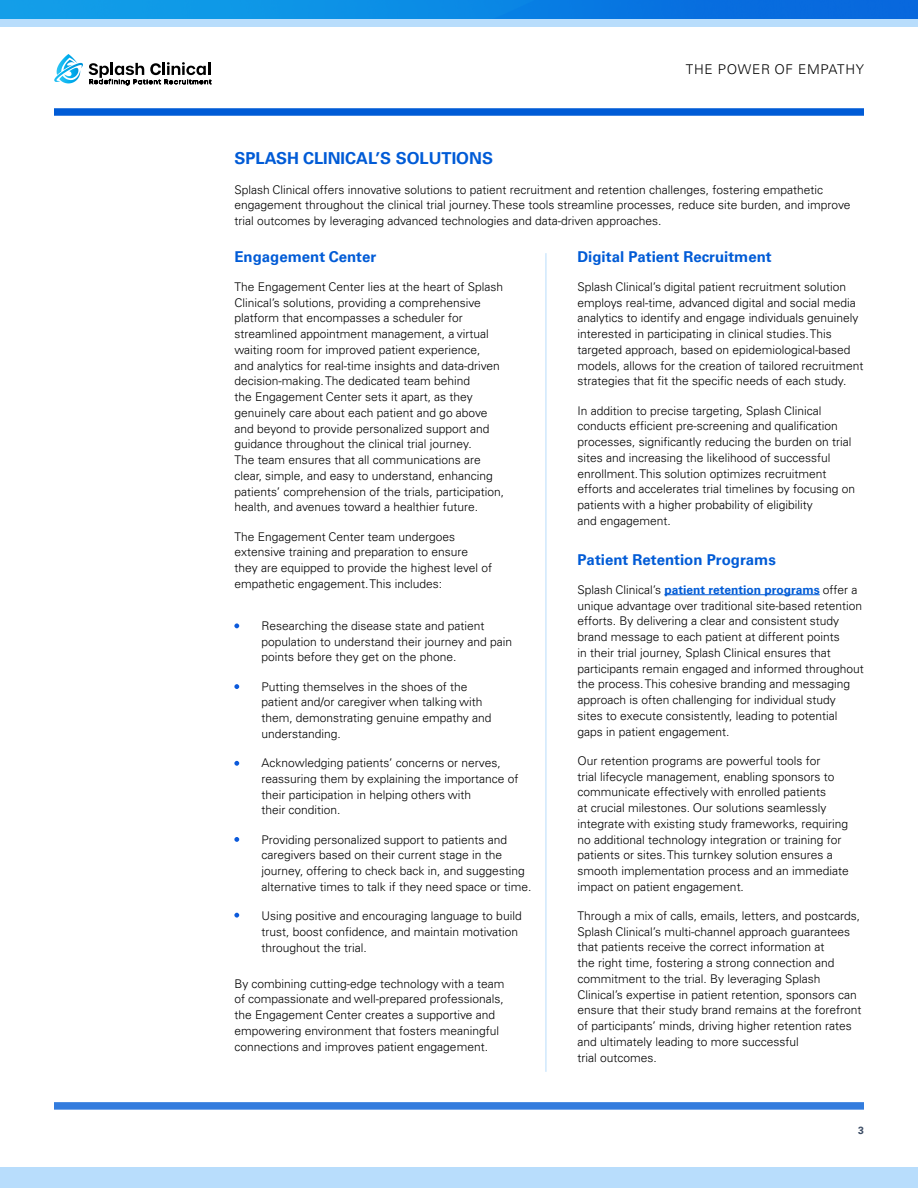
<style>
.page{position:relative;width:918px;height:1188px;background:#fff}
.page>*{position:absolute;margin:0;border:0;box-sizing:border-box;transform-origin:0 0}
.t1{font:700 16.5px "Univers";color:#005bd6}
.t2{font:700 15px "Univers";color:#005bd6}
.t3{font:300 13.5px "Univers";letter-spacing:.05em;color:#000}
.t4{font:300 12px/15.8px "Univers";color:#000}
.t5{font:700 10.5px "Univers";color:#3b4b64}
.s1{font-weight:700;color:#005bd6}
</style>
<div class="page">
<div style="left:0;top:0;width:918px;height:27px;background:#b8ddfc"></div>
<img style="left:0;top:0;width:918px;height:19px">
<div style="left:54px;top:108px;width:810px;height:8px;background:#005bd6"></div>
<svg style="left:54px;top:54px;width:29px;height:29px"></svg>
<svg style="left:89px;top:62px;width:122px;height:23px"></svg>
<div style="left:0;top:1167px;width:918px;height:21px;background:#b8ddfc"></div>
<div style="left:54px;top:1102px;width:810px;height:8px;background:#337cde"></div>
<svg style="left:234px;top:623px;width:5px;height:5px"></svg>
<svg style="left:234px;top:684px;width:5px;height:5px"></svg>
<svg style="left:234px;top:761px;width:5px;height:5px"></svg>
<svg style="left:234px;top:837px;width:5px;height:5px"></svg>
<svg style="left:234px;top:913px;width:5px;height:5px"></svg>
<hr style="left:664px;top:594px;width:156px;height:1px;background:#005bd6">
<hr style="left:546px;top:253px;width:1px;height:819px;background:#b8ddfc">
<p class="t3" style="left:686px;top:61px;width:180px">THE POWER OF EMPATHY</p>
<h1 class="t1" style="left:234px;top:149px;width:260px">SPLASH CLINICAL’S SOLUTIONS</h1>
<p class="t4" style="left:234px;top:181px;width:618px">Splash Clinical offers innovative solutions to patient recruitment and retention challenges, fostering empathetic engagement throughout the clinical trial journey. These tools streamline processes, reduce site burden, and improve trial outcomes by leveraging advanced technologies and data-driven approaches.</p>
<p class="t2" style="left:234px;top:247px;width:143px">Engagement Center</p>
<p class="t4" style="left:234px;top:279px;width:271px">The Engagement Center lies at the heart of Splash Clinical’s solutions, providing a comprehensive platform that encompasses a scheduler for streamlined appointment management, a virtual waiting room for improved patient experience,<br>and analytics for real-time insights and data-driven decision-making. The dedicated team behind<br>the Engagement Center sets it apart, as they genuinely care about each patient and go above and beyond to provide personalized support and guidance throughout the clinical trial journey.<br>The team ensures that all communications are clear, simple, and easy to understand, enhancing patients’ comprehension of the trials, participation, health, and avenues toward a healthier future.</p>
<p class="t4" style="left:234px;top:528px;width:259px">The Engagement Center team undergoes extensive training and preparation to ensure they are equipped to provide the highest level of empathetic engagement. This includes:</p>
<p class="t4" style="left:261px;top:618px;width:252px">Researching the disease state and patient population to understand their journey and pain points before they get on the phone.</p>
<p class="t4" style="left:261px;top:679px;width:232px">Putting themselves in the shoes of the patient and/or caregiver when talking with them, demonstrating genuine empathy and understanding.</p>
<p class="t4" style="left:261px;top:755px;width:259px">Acknowledging patients’ concerns or nerves, reassuring them by explaining the importance of their participation in helping others with<br>their condition.</p>
<p class="t4" style="left:261px;top:832px;width:272px">Providing personalized support to patients and caregivers based on their current stage in the journey, offering to check back in, and suggesting alternative times to talk if they need space or time.</p>
<p class="t4" style="left:261px;top:908px;width:262px">Using positive and encouraging language to build trust, boost confidence, and maintain motivation throughout the trial.</p>
<p class="t4" style="left:234px;top:976px;width:272px">By combining cutting-edge technology with a team of compassionate and well-prepared professionals, the Engagement Center creates a supportive and empowering environment that fosters meaningful connections and improves patient engagement.</p>
<p class="t2" style="left:578px;top:247px;width:196px">Digital Patient Recruitment</p>
<p class="t4" style="left:578px;top:279px;width:288px">Splash Clinical’s digital patient recruitment solution employs real-time, advanced digital and social media analytics to identify and engage individuals genuinely interested in participating in clinical studies. This targeted approach, based on epidemiological-based models, allows for the creation of tailored recruitment strategies that fit the specific needs of each study.</p>
<p class="t4" style="left:578px;top:402px;width:279px">In addition to precise targeting, Splash Clinical conducts efficient pre-screening and qualification processes, significantly reducing the burden on trial sites and increasing the likelihood of successful enrollment. This solution optimizes recruitment efforts and accelerates trial timelines by focusing on patients with a higher probability of eligibility<br>and engagement.</p>
<p class="t2" style="left:578px;top:550px;width:200px">Patient Retention Programs</p>
<p class="t4" style="left:578px;top:582px;width:288px">Splash Clinical’s <span class="s1">patient retention programs</span> offer a unique advantage over traditional site-based retention efforts. By delivering a clear and consistent study brand message to each patient at different points<br>in their trial journey, Splash Clinical ensures that participants remain engaged and informed throughout the process. This cohesive branding and messaging approach is often challenging for individual study sites to execute consistently, leading to potential gaps in patient engagement.</p>
<p class="t4" style="left:578px;top:753px;width:273px">Our retention programs are powerful tools for<br>trial lifecycle management, enabling sponsors to communicate effectively with enrolled patients<br>at crucial milestones. Our solutions seamlessly integrate with existing study frameworks, requiring no additional technology integration or training for patients or sites. This turnkey solution ensures a smooth implementation process and an immediate impact on patient engagement.</p>
<p class="t4" style="left:578px;top:908px;width:285px">Through a mix of calls, emails, letters, and postcards, Splash Clinical’s multi-channel approach guarantees that patients receive the correct information at<br>the right time, fostering a strong connection and commitment to the trial. By leveraging Splash Clinical’s expertise in patient retention, sponsors can ensure that their study brand remains at the forefront of participants’ minds, driving higher retention rates and ultimately leading to more successful<br>trial outcomes.</p>
<p class="t5" style="left:858px;top:1124px;width:7px">3</p>
</div>
